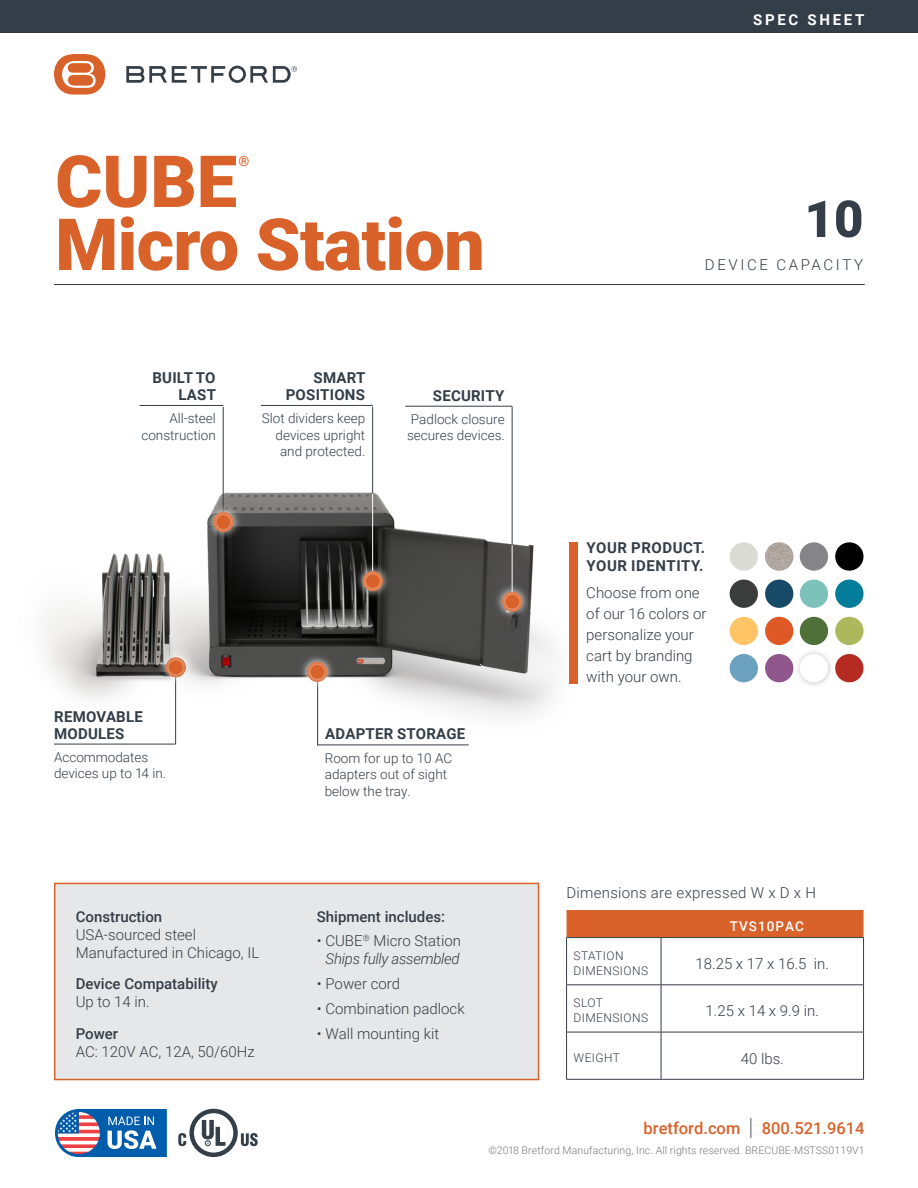
<style>
.page{position:relative;width:918px;height:1188px;background:#fff}
.page>*{position:absolute;margin:0;border:0;box-sizing:border-box;transform-origin:0 0}
.t1{font:900 72px "Roboto";letter-spacing:-.01em;color:#d86229}
.t2{font:900 51px "Roboto";color:#333e48}
.t3{font:500 16.5px "Roboto";color:#d86229}
.t4{font:300 15px/21px "Roboto";color:#333e48}
.t5{font:700 15px/16.5px "Roboto";letter-spacing:.015em;color:#333e48;text-align:right}
.t6{font:500 15px "Roboto";color:#333e48}
.t7{font:italic 300 15px/18px "Roboto";letter-spacing:-.02em;color:#333e48;text-align:center}
.t8{font:300 15px "Roboto";letter-spacing:.02em;color:#333e48}
.t9{font:700 15px/18px "Roboto";letter-spacing:.035em;color:#333e48}
.t10{font:300 15px "Roboto";letter-spacing:.175em;color:#333e48}
.t11{font:700 15px "Roboto";letter-spacing:.18em;color:#fff}
.t12{font:900 13.95px "Roboto";color:#d86229}
.t13{font:300 13.5px/16.5px "Roboto";color:#333e48}
.t14{font:500 13.5px "Roboto";letter-spacing:.08em;color:#fff}
.t15{font:300 12px/15px "Roboto";letter-spacing:.035em;color:#333e48}
.t16{font:300 10.5px "Roboto";letter-spacing:.01em;color:#77787b}
.s1{font-style:normal}
.s2{font-weight:300;font-size:23.55px;color:#333e48}
</style>
<div class="page">
<img style="left:45px;top:405px;width:533px;height:340px">
<hr style="left:317px;top:745px;width:152px;height:1px;background:#333e48">
<hr style="left:317px;top:672px;width:1px;height:73px;background:#333e48">
<div style="left:298px;top:653px;width:39px;height:38px;background:#fff;opacity:.75"></div>
<div style="left:301px;top:656px;width:33px;height:32px;background:#fff;opacity:.75"></div>
<div style="left:310px;top:665px;width:14px;height:14px;background:#d86229;border-radius:50%"></div>
<svg style="left:54px;top:54px;width:51px;height:41px"></svg>
<svg style="left:126px;top:66px;width:171px;height:17px"></svg>
<div style="left:0;top:0;width:918px;height:33px;background:#333e48"></div>
<div style="left:567px;top:911px;width:297px;height:26px;background:#d86229"></div>
<hr style="left:567px;top:910px;width:94px;height:1px;background:#d86229">
<hr style="left:661px;top:910px;width:203px;height:1px;background:#d86229">
<hr style="left:566px;top:937px;width:95px;height:1px;background:#333e48">
<hr style="left:566px;top:938px;width:1px;height:47px;background:#333e48">
<hr style="left:661px;top:937px;width:203px;height:1px;background:#333e48">
<hr style="left:661px;top:938px;width:1px;height:47px;background:#333e48">
<hr style="left:863px;top:938px;width:1px;height:47px;background:#333e48">
<hr style="left:566px;top:985px;width:95px;height:1px;background:#333e48">
<hr style="left:566px;top:985px;width:1px;height:47px;background:#333e48">
<hr style="left:661px;top:985px;width:203px;height:1px;background:#333e48">
<hr style="left:661px;top:985px;width:1px;height:47px;background:#333e48">
<hr style="left:863px;top:985px;width:1px;height:47px;background:#333e48">
<hr style="left:566px;top:1032px;width:95px;height:1px;background:#333e48">
<hr style="left:566px;top:1032px;width:1px;height:47px;background:#333e48">
<hr style="left:661px;top:1032px;width:203px;height:1px;background:#333e48">
<hr style="left:661px;top:1032px;width:1px;height:47px;background:#333e48">
<hr style="left:863px;top:1032px;width:1px;height:47px;background:#333e48">
<hr style="left:566px;top:1079px;width:95px;height:1px;background:#333e48">
<hr style="left:661px;top:1079px;width:203px;height:1px;background:#333e48">
<hr style="left:54px;top:284px;width:811px;height:1px;background:#333e48">
<hr style="left:512px;top:545px;width:1px;height:50px;background:#fff">
<div style="left:493px;top:582px;width:39px;height:39px;background:#fff;opacity:.75"></div>
<div style="left:496px;top:585px;width:33px;height:33px;background:#fff;opacity:.75"></div>
<div style="left:505px;top:595px;width:14px;height:14px;background:#d86229;border-radius:50%"></div>
<div style="left:366px;top:489px;width:13px;height:97px;background:#000;opacity:.25"></div>
<hr style="left:372px;top:493px;width:1px;height:88px;background:#fff">
<div style="left:353px;top:562px;width:39px;height:39px;background:#fff;opacity:.75"></div>
<div style="left:356px;top:565px;width:33px;height:32px;background:#fff;opacity:.75"></div>
<div style="left:366px;top:574px;width:14px;height:14px;background:#d86229;border-radius:50%"></div>
<svg style="left:55px;top:1109px;width:112px;height:48px"></svg>
<svg style="left:178px;top:1109px;width:80px;height:48px"></svg>
<div style="left:54px;top:882px;width:486px;height:199px;background:#e6e7e8"></div>
<hr style="left:223px;top:407px;width:1px;height:115px;background:#333e48">
<div style="left:204px;top:502px;width:39px;height:39px;background:#fff;opacity:.75"></div>
<div style="left:207px;top:506px;width:33px;height:32px;background:#fff;opacity:.75"></div>
<div style="left:216px;top:515px;width:14px;height:14px;background:#d86229;border-radius:50%"></div>
<hr style="left:139px;top:405px;width:84px;height:1px;background:#333e48">
<hr style="left:175px;top:667px;width:1px;height:77px;background:#333e48">
<hr style="left:54px;top:744px;width:121px;height:1px;background:#333e48">
<div style="left:156px;top:648px;width:40px;height:39px;background:#fff;opacity:.75"></div>
<div style="left:159px;top:651px;width:33px;height:33px;background:#fff;opacity:.75"></div>
<div style="left:169px;top:660px;width:14px;height:14px;background:#d86229;border-radius:50%"></div>
<hr style="left:512px;top:407px;width:1px;height:138px;background:#333e48">
<hr style="left:405px;top:406px;width:107px;height:1px;background:#333e48">
<hr style="left:372px;top:407px;width:1px;height:86px;background:#333e48">
<hr style="left:261px;top:405px;width:112px;height:1px;background:#333e48">
<div style="left:569px;top:542px;width:9px;height:141px;background:#d86229"></div>
<div style="left:730px;top:542px;width:28px;height:29px;background:#dbdbd6;border-radius:50%"></div>
<div style="left:730px;top:617px;width:28px;height:28px;background:#ffc466;border-radius:50%"></div>
<div style="left:800px;top:542px;width:28px;height:29px;background:#858587;border-radius:50%"></div>
<div style="left:800px;top:617px;width:28px;height:28px;background:#4f7038;border-radius:50%"></div>
<img style="left:765px;top:542px;width:28px;height:29px;border-radius:14px">
<div style="left:765px;top:617px;width:28px;height:28px;background:#de5926;border-radius:50%"></div>
<div style="left:835px;top:542px;width:29px;height:29px;background:#000;border-radius:50%"></div>
<div style="left:835px;top:617px;width:29px;height:28px;background:#abb85c;border-radius:50%"></div>
<div style="left:730px;top:580px;width:28px;height:28px;background:#3b3d3d;border-radius:50%"></div>
<div style="left:730px;top:654px;width:28px;height:28px;background:#6ba1bf;border-radius:50%"></div>
<div style="left:800px;top:580px;width:28px;height:28px;background:#7dc2ba;border-radius:50%"></div>
<div style="left:794px;top:648px;width:40px;height:40px;background:#000;opacity:.25"></div>
<div style="left:800px;top:654px;width:28px;height:28px;background:#fff;border-radius:50%"></div>
<div style="left:765px;top:580px;width:28px;height:28px;background:#174a66;border-radius:50%"></div>
<div style="left:765px;top:654px;width:28px;height:28px;background:#8f578c;border-radius:50%"></div>
<div style="left:835px;top:580px;width:29px;height:28px;background:#037d99;border-radius:50%"></div>
<div style="left:835px;top:654px;width:29px;height:28px;background:#b52b21;border-radius:50%"></div>
<h1 class="t1" style="left:55px;top:131px;width:183px">CUBE</h1>
<p class="t12" style="left:238px;top:151px;width:12px">®</p>
<h1 class="t1" style="left:55px;top:194px;width:431px">Micro Station</h1>
<p class="t5" style="left:152px;top:369px;width:65px">BUILT TO<br>LAST</p>
<p class="t13" style="left:141px;top:410px;width:76px;text-align:right">All-steel construction</p>
<p class="t5" style="left:286px;top:369px;width:81px">SMART<br>POSITIONS</p>
<p class="t13" style="left:262px;top:410px;width:105px;text-align:right">Slot dividers keep devices upright and protected.</p>
<p class="t5" style="left:433px;top:386px;width:73px">SECURITY</p>
<p class="t13" style="left:407px;top:410px;width:99px">Padlock closure secures devices.</p>
<p class="t5" style="left:54px;top:708px;width:90px;text-align:left">REMOVABLE<br>MODULES</p>
<p class="t13" style="left:54px;top:748px;width:114px">Accommodates devices up to 14 in.</p>
<p class="t5" style="left:325px;top:725px;width:142px">ADAPTER STORAGE</p>
<p class="t13" style="left:325px;top:749px;width:129px">Room for up to 10 AC adapters out of sight below the tray.</p>
<p class="t6" style="left:76px;top:906px;width:88px">Construction</p>
<p class="t4" style="left:76px;top:925px;width:185px;line-height:18px">USA-sourced steel<br>Manufactured in Chicago, IL</p>
<p class="t6" style="left:76px;top:973px;width:143px">Device Compatability</p>
<p class="t4" style="left:76px;top:991px;width:75px">Up to 14 in.</p>
<p class="t6" style="left:76px;top:1023px;width:44px">Power</p>
<p class="t4" style="left:76px;top:1040px;width:180px">AC: 120V AC, 12A, 50/60Hz</p>
<p class="t6" style="left:317px;top:906px;width:130px">Shipment includes:</p>
<p class="t7" style="left:317px;top:932px;width:146px"><span class="s1">• CUBE</span><sup>®</sup> <span class="s1">Micro Station<br></span>Ships fully assembled</p>
<p class="t4" style="left:317px;top:973px;width:85px">• Power cord</p>
<p class="t4" style="left:317px;top:998px;width:149px">• Combination padlock</p>
<p class="t4" style="left:317px;top:1022px;width:124px">• Wall mounting kit</p>
<p class="t11" style="left:753px;top:9px;width:113px">SPEC SHEET</p>
<h2 class="t2" style="left:804px;top:183px;width:61px">10</h2>
<p class="t10" style="left:705px;top:254px;width:160px">DEVICE CAPACITY</p>
<p class="t9" style="left:587px;top:538px;width:120px">YOUR PRODUCT.<br>YOUR IDENTITY.</p>
<p class="t4" style="left:586px;top:582px;width:122px">Choose from one of our 16 colors or personalize your cart by branding with your own.</p>
<p class="t8" style="left:566px;top:882px;width:251px">Dimensions are expressed W x D x H</p>
<p class="t14" style="left:730px;top:917px;width:76px">TVS10PAC</p>
<p class="t15" style="left:574px;top:948px;width:76px">STATION<br>DIMENSIONS</p>
<p class="t4" style="left:695px;top:953px;width:135px">18.25 x 17 x 16.5 in.</p>
<p class="t15" style="left:574px;top:995px;width:76px">SLOT<br>DIMENSIONS</p>
<p class="t4" style="left:706px;top:1000px;width:115px">1.25 x 14 x 9.9 in.</p>
<p class="t15" style="left:574px;top:1050px;width:48px">WEIGHT</p>
<p class="t4" style="left:741px;top:1047px;width:45px">40 lbs.</p>
<p class="t3" style="left:644px;top:1117px;width:223px">bretford.com <span class="s2">|</span> 800.521.9614</p>
<p class="t16" style="left:488px;top:1143px;width:378px">©2018 Bretford Manufacturing, Inc. All rights reserved. BRECUBE-MSTSS0119V1</p>
</div>
